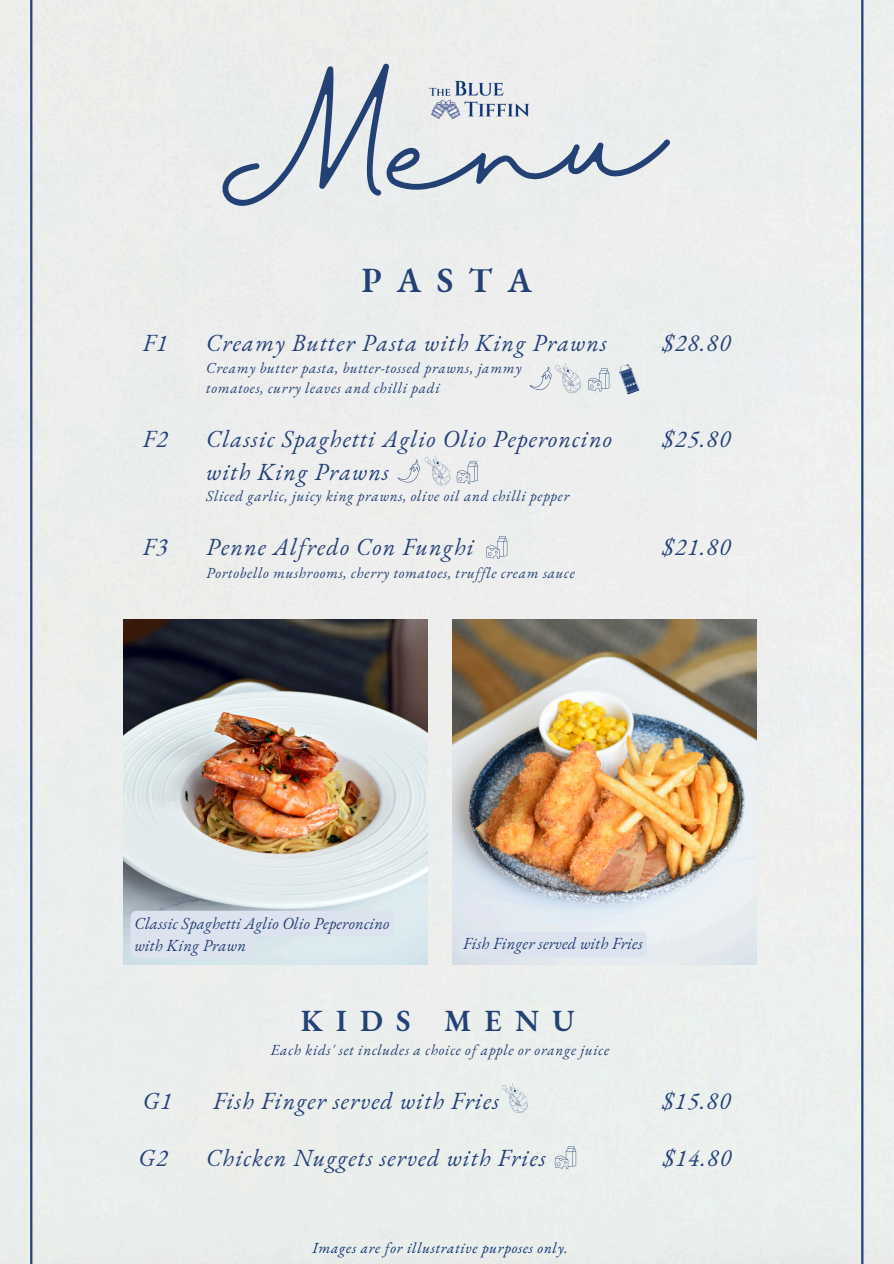
<style>
.page{position:relative;width:894px;height:1264px;background:#fff}
.page>*{position:absolute;margin:0;border:0;box-sizing:border-box;transform-origin:0 0}
.t1{font:112.35px "Halimun";color:#244176}
.t2{font:600 34.5px "EB Garamond";letter-spacing:.44em;color:#244176}
.t3{font:600 30px "EB Garamond";letter-spacing:.44em;color:#244176}
.t4{font:italic 24px/32.7px "EB Garamond";letter-spacing:.045em;color:#244176}
.t5{font:italic 16.5px/22.5px "EB Garamond";letter-spacing:.01em;color:#244176}
.t6{font:italic 15px/20.2px "EB Garamond";letter-spacing:.045em;color:#244176}
.t7{font:italic 15px "EB Garamond";letter-spacing:.05em;color:#0b3274}
</style>
<div class="page">
<img style="left:0;top:0;width:893px;height:1263px">
<div style="left:30px;top:0;width:833px;height:1263px;background:#eceeee"></div>
<img style="left:410px;top:54px;width:135px;height:90px">
<img style="left:124px;top:619px;width:303px;height:345px">
<img style="left:452px;top:619px;width:304px;height:345px">
<svg style="left:529px;top:361px;width:80px;height:34px;background:#dfe3e6"></svg>
<svg style="left:485px;top:536px;width:22px;height:22px"></svg>
<svg style="left:397px;top:453px;width:81px;height:35px;background:#e1e3e6"></svg>
<svg style="left:501px;top:1080px;width:27px;height:35px"></svg>
<svg style="left:554px;top:1146px;width:22px;height:22px"></svg>
<div style="left:130px;top:910px;width:263px;height:48px;background:#dde3ee"></div>
<div style="left:459px;top:931px;width:187px;height:26px;background:#dde3ee;border-radius:6px"></div>
<svg style="left:617px;top:363px;width:22px;height:32px"></svg>
<h1 class="t1" style="left:210px;top:99px;width:451px;rotate:-4deg">Menu</h1>
<p class="t4" style="left:143px;top:326px;width:26px">F1</p>
<p class="t2" style="left:361px;top:257px;width:172px">PASTA</p>
<h2 class="t4" style="left:206px;top:326px;width:402px">Creamy Butter Pasta with King Prawns</h2>
<p class="t4" style="left:662px;top:326px;width:70px">$28.80</p>
<p class="t6" style="left:206px;top:357px;width:316px">Creamy butter pasta, butter-tossed prawns, jammy tomatoes, curry leaves and chilli padi</p>
<p class="t4" style="left:143px;top:422px;width:26px">F2</p>
<p class="t4" style="left:206px;top:422px;width:407px">Classic Spaghetti Aglio Olio Peperoncino with King Prawns</p>
<p class="t4" style="left:662px;top:422px;width:70px">$25.80</p>
<p class="t6" style="left:206px;top:485px;width:364px">Sliced garlic, juicy king prawns, olive oil and chilli pepper</p>
<p class="t4" style="left:143px;top:530px;width:26px">F3</p>
<p class="t4" style="left:206px;top:530px;width:269px">Penne Alfredo Con Funghi</p>
<p class="t4" style="left:662px;top:530px;width:70px">$21.80</p>
<p class="t6" style="left:206px;top:562px;width:370px">Portobello mushrooms, cherry tomatoes, truffle cream sauce</p>
<p class="t5" style="left:134px;top:911px;width:256px">Classic Spaghetti Aglio Olio Peperoncino with King Prawn</p>
<p class="t5" style="left:463px;top:932px;width:181px">Fish Finger served with Fries</p>
<p class="t3" style="left:301px;top:1001px;width:275px">KIDS MENU</p>
<p class="t6" style="left:271px;top:1039px;width:339px">Each kids' set includes a choice of apple or orange juice</p>
<p class="t4" style="left:143px;top:1084px;width:31px">G1</p>
<p class="t4" style="left:213px;top:1084px;width:287px">Fish Finger served with Fries</p>
<p class="t4" style="left:662px;top:1084px;width:70px">$15.80</p>
<p class="t4" style="left:206px;top:1140px;width:341px">Chicken Nuggets served with Fries</p>
<p class="t4" style="left:662px;top:1140px;width:70px">$14.80</p>
<p class="t4" style="left:139px;top:1140px;width:31px">G2</p>
<p class="t7" style="left:312px;top:1238px;width:257px">Images are for illustrative purposes only.</p>
</div>
